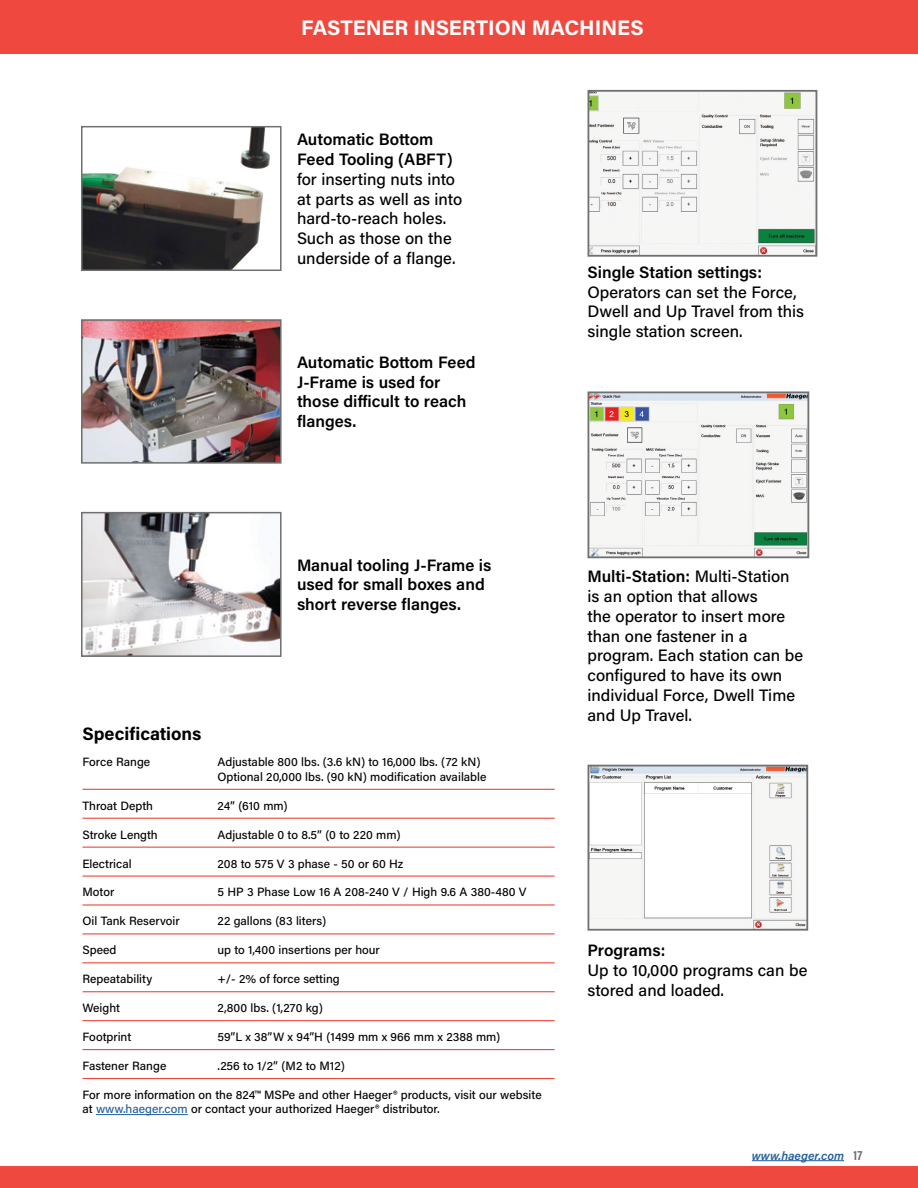
<style>
.page{position:relative;width:918px;height:1188px;background:#fff}
.page>*{position:absolute;margin:0;border:0;box-sizing:border-box;transform-origin:0 0}
.t1{font:700 21px "Acumin Pro";color:#fff}
.t2{font:700 18px "Acumin Pro";color:#000}
.t3{font:500 16.5px/20px "Acumin Pro";color:#000}
.t4{font:600 16.5px/20px "Acumin Pro";color:#000}
.t5{font:500 12px/14.4px "Acumin Pro";color:#000}
.t6{font:italic 600 12px "Acumin Pro";color:#215e9e}
.s1{color:#215e9e}
.s2{font-weight:600}
.s3{font-family:"Acumin Pro Cond";font-weight:700;font-style:normal;font-size:13.5px;color:#6f7070}
</style>
<div class="page">
<div style="left:0;top:0;width:918px;height:54px;background:#ef483e"></div>
<div style="left:0;top:1167px;width:918px;height:21px;background:#ef483e"></div>
<hr style="left:752px;top:1160px;width:92px;height:1px;background:#215e9e">
<img style="left:84px;top:129px;width:186px;height:139px">
<div style="left:81px;top:126px;width:201px;height:145px;border:2px solid #6f7070"></div>
<img style="left:84px;top:322px;width:195px;height:139px">
<div style="left:81px;top:319px;width:201px;height:145px;border:2px solid #6f7070"></div>
<img style="left:84px;top:515px;width:195px;height:139px">
<div style="left:81px;top:512px;width:201px;height:145px;border:2px solid #6f7070"></div>
<hr style="left:82px;top:789px;width:473px;height:1px;background:#ef483e">
<hr style="left:82px;top:818px;width:473px;height:1px;background:#ef483e">
<hr style="left:82px;top:847px;width:473px;height:1px;background:#ef483e">
<hr style="left:82px;top:876px;width:473px;height:1px;background:#ef483e">
<hr style="left:82px;top:904px;width:473px;height:2px;background:#ef483e">
<hr style="left:82px;top:933px;width:473px;height:1px;background:#ef483e">
<hr style="left:82px;top:962px;width:473px;height:1px;background:#ef483e">
<hr style="left:82px;top:991px;width:473px;height:1px;background:#ef483e">
<hr style="left:82px;top:1020px;width:473px;height:1px;background:#ef483e">
<hr style="left:82px;top:1049px;width:473px;height:1px;background:#ef483e">
<hr style="left:82px;top:1078px;width:473px;height:1px;background:#ef483e">
<hr style="left:96px;top:1114px;width:92px;height:1px;background:#215e9e">
<img style="left:591px;top:93px;width:223px;height:161px">
<div style="left:588px;top:90px;width:229px;height:167px;border:2px solid #6f7070"></div>
<img style="left:591px;top:394px;width:215px;height:161px">
<div style="left:588px;top:391px;width:221px;height:167px;border:2px solid #6f7070"></div>
<img style="left:591px;top:768px;width:214px;height:160px">
<div style="left:588px;top:765px;width:220px;height:166px;border:2px solid #6f7070"></div>
<h1 class="t1" style="left:301px;top:13px;width:344px">FASTENER INSERTION MACHINES</h1>
<h3 class="t4" style="left:297px;top:128px;width:157px">Automatic Bottom<br>Feed Tooling (ABFT)</h3>
<h3 class="t3" style="left:297px;top:168px;width:167px">for inserting nuts into at parts as well as into hard-to-reach holes.<br>Such as those on the underside of a flange.</h3>
<h3 class="t4" style="left:297px;top:351px;width:180px">Automatic Bottom Feed<br>J-Frame is used for those difficult to reach flanges.</h3>
<h3 class="t4" style="left:588px;top:261px;width:176px">Single Station settings:</h3>
<h3 class="t3" style="left:588px;top:281px;width:218px">Operators can set the Force,<br>Dwell and Up Travel from this single station screen.</h3>
<h3 class="t4" style="left:297px;top:554px;width:196px">Manual tooling J-Frame is used for small boxes and short reverse flanges.</h3>
<h2 class="t2" style="left:82px;top:721px;width:120px">Specifications</h2>
<p class="t5" style="left:82px;top:754px;width:69px">Force Range</p>
<p class="t5" style="left:218px;top:754px;width:270px">Adjustable 800 lbs. (3.6 kN) to 16,000 lbs. (72 kN)<br>Optional 20,000 lbs. (90 kN) modification available</p>
<p class="t5" style="left:82px;top:798px;width:72px">Throat Depth</p>
<p class="t5" style="left:218px;top:798px;width:72px">24” (610 mm)</p>
<p class="t5" style="left:82px;top:827px;width:77px">Stroke Length</p>
<p class="t5" style="left:217px;top:827px;width:185px">Adjustable 0 to 8.5” (0 to 220 mm)</p>
<p class="t5" style="left:82px;top:856px;width:51px">Electrical</p>
<p class="t5" style="left:218px;top:856px;width:187px">208 to 575 V 3 phase - 50 or 60 Hz</p>
<p class="t5" style="left:82px;top:885px;width:33px">Motor</p>
<p class="t5" style="left:218px;top:885px;width:311px">5 HP 3 Phase Low 16 A 208-240 V / High 9.6 A 380-480 V</p>
<p class="t5" style="left:82px;top:914px;width:99px">Oil Tank Reservoir</p>
<p class="t5" style="left:217px;top:914px;width:110px">22 gallons (83 liters)</p>
<p class="t5" style="left:82px;top:942px;width:35px">Speed</p>
<p class="t5" style="left:218px;top:942px;width:164px">up to 1,400 insertions per hour</p>
<p class="t5" style="left:82px;top:971px;width:71px">Repeatability</p>
<p class="t5" style="left:218px;top:971px;width:124px">+/- 2% of force setting</p>
<p class="t5" style="left:82px;top:1000px;width:39px">Weight</p>
<p class="t5" style="left:218px;top:1000px;width:107px">2,800 lbs. (1,270 kg)</p>
<p class="t5" style="left:82px;top:1029px;width:50px">Footprint</p>
<p class="t5" style="left:218px;top:1029px;width:284px">59”L x 38”W x 94”H (1499 mm x 966 mm x 2388 mm)</p>
<p class="t5" style="left:82px;top:1058px;width:85px">Fastener Range</p>
<p class="t5" style="left:217px;top:1058px;width:129px">.256 to 1/2” (M2 to M12)</p>
<p class="t5" style="left:82px;top:1087px;width:461px">For more information on the 824™ MSPe and other Haeger® products, visit our website at <span class="s1">www.haeger.com</span> or contact your authorized Haeger® distributor.</p>
<h3 class="t3" style="left:588px;top:565px;width:217px"><span class="s2">Multi-Station:</span> Multi-Station is an option that allows<br>the operator to insert more than one fastener in a program. Each station can be configured to have its own individual Force, Dwell Time and Up Travel.</h3>
<h3 class="t4" style="left:588px;top:940px;width:80px">Programs:</h3>
<h3 class="t3" style="left:588px;top:960px;width:221px">Up to 10,000 programs can be stored and loaded.</h3>
<p class="t6" style="left:752px;top:1147px;width:112px">www.haeger.com <span class="s3">17</span></p>
</div>
